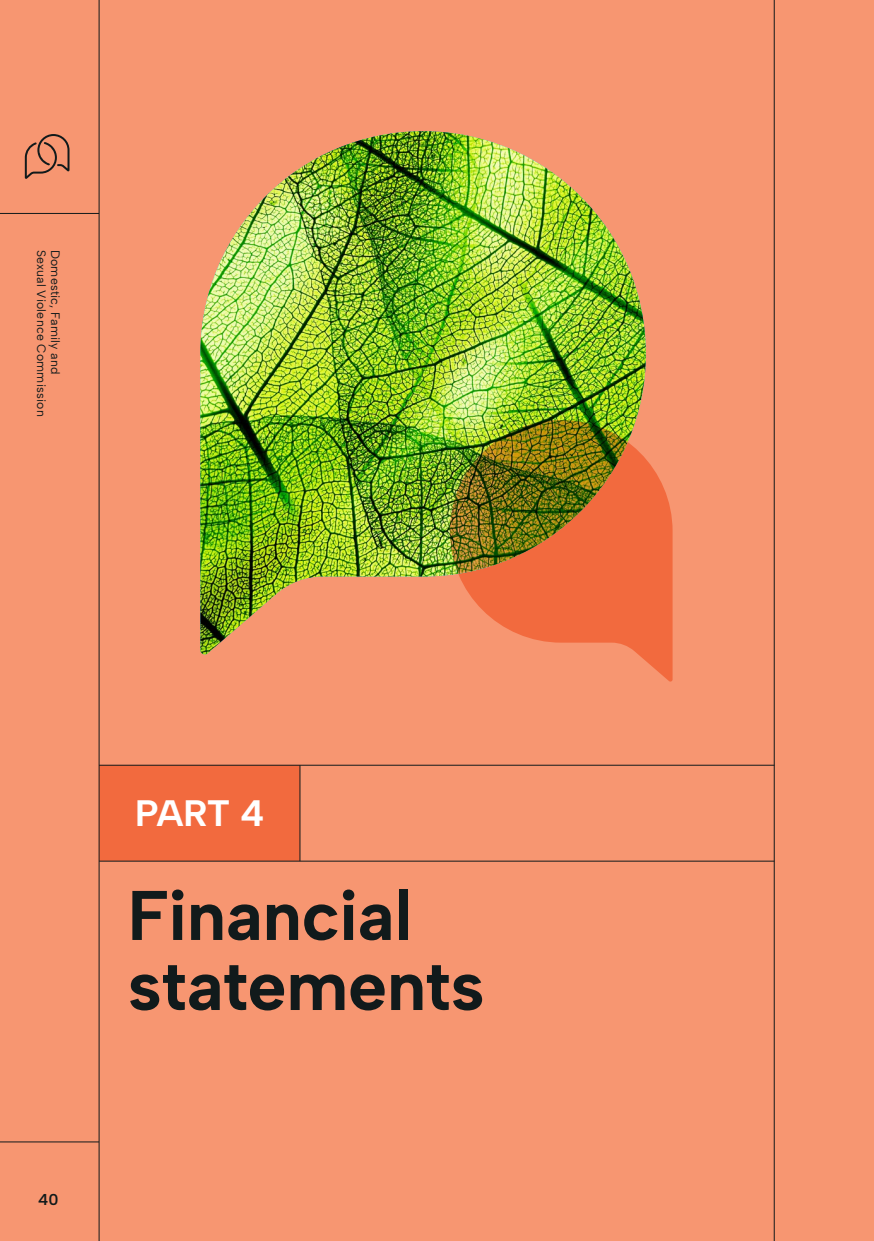
<style>
.page{position:relative;width:874px;height:1241px;background:#fff}
.page>*{position:absolute;margin:0;border:0;box-sizing:border-box;transform-origin:0 0}
._2024_section_heading_b{font:700 70px/70px "Albert Sans";letter-spacing:-.005em;color:#111a1b}
._2024_section_heading_a{font:700 36.75px "Albert Sans";color:#fff}
.t1{font:600 15.75px "Albert Sans";color:#111a1b}
.t2{font:12.25px "Albert Sans";letter-spacing:.02em;color:#111a1b}
</style>
<div class="page">
<div style="left:0;top:0;width:873px;height:1240px;background:#f79671"></div>
<div style="left:99px;top:765px;width:201px;height:95px;background:#f26a3e"></div>
<hr style="left:99px;top:860px;width:675px;height:1px;background:#111a1b">
<hr style="left:99px;top:764px;width:675px;height:1px;background:#111a1b">
<hr style="left:299px;top:765px;width:1px;height:96px;background:#111a1b">
<hr style="left:773px;top:0;width:1px;height:1240px;background:#111a1b">
<svg style="left:639px;top:458px;width:33px;height:224px;fill:#f26a3e"></svg>
<img style="left:200px;top:131px;width:445px;height:524px">
<img style="left:449px;top:420px;width:178px;height:153px">
<svg style="left:25px;top:134px;width:44px;height:45px"></svg>
<hr style="left:0;top:213px;width:99px;height:1px;background:#111a1b">
<hr style="left:0;top:1141px;width:99px;height:1px;background:#111a1b">
<hr style="left:99px;top:0;width:1px;height:1240px;background:#111a1b">
<p class="t2" style="left:49px;top:249px;width:169px;rotate:90deg">Sexual Violence Commission</p>
<p class="t2" style="left:63px;top:249px;width:126px;rotate:90deg">Domestic, Family and</p>
<p class="_2024_section_heading_a" style="left:135px;top:791px;width:131px">PART 4</p>
<p class="_2024_section_heading_b" style="left:127px;top:880px;width:358px">Financial statements</p>
<p class="t1" style="left:38px;top:1190px;width:22px">40</p>
</div>
